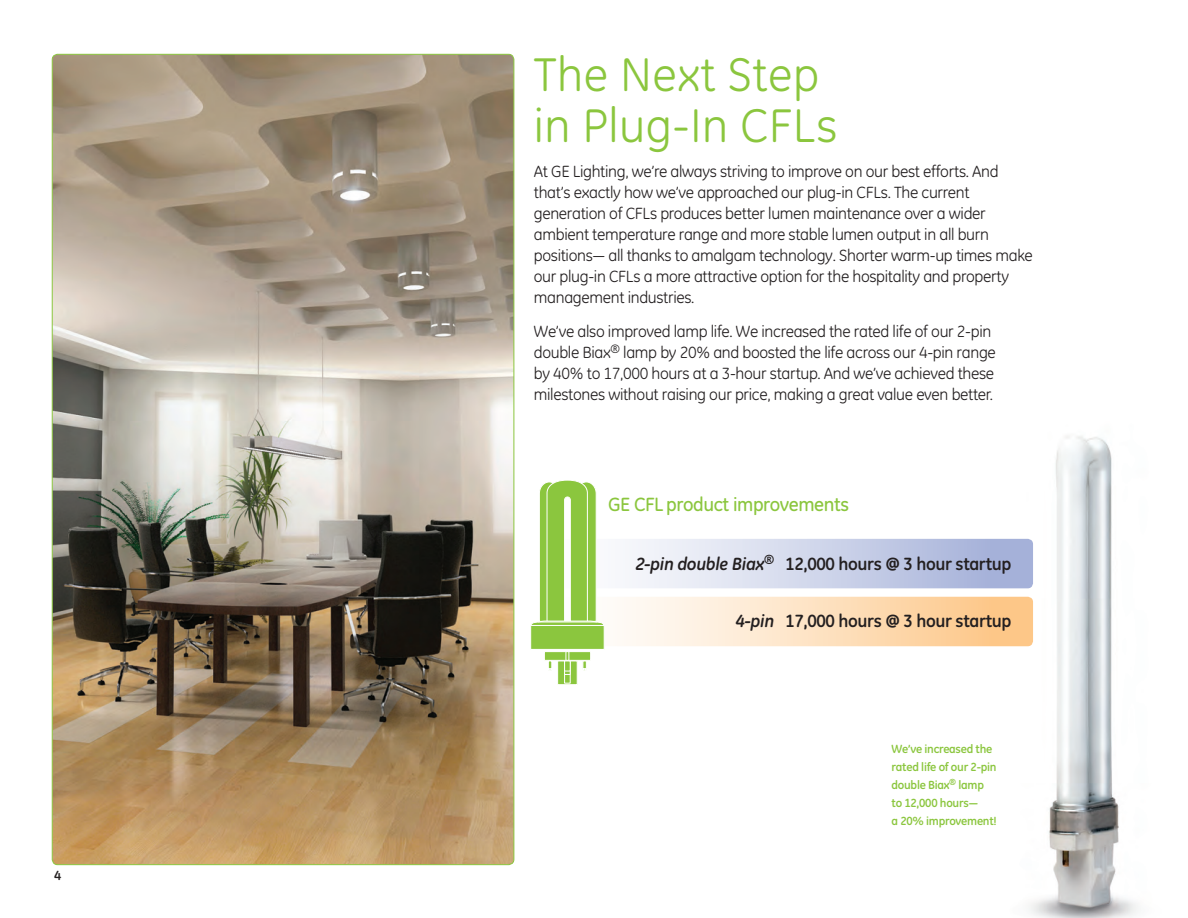
<style>
.page{position:relative;width:1188px;height:918px;background:#fff}
.page>*{position:absolute;margin:0;border:0;box-sizing:border-box;transform-origin:0 0}
.t1{font:48px/51px "GE Inspira";letter-spacing:.01em;color:#8bc63e}
.t2{font:500 19.5px "GE Inspira";letter-spacing:-.02em;color:#8bc63e}
.t3{font:700 18px "GE Inspira";letter-spacing:-.02em;color:#231f20}
.t4{font:16.5px/21px "GE Inspira";letter-spacing:-.02em;color:#231f20}
.t5{font:700 13.5px "GE Inspira";color:#231f20}
.t6{font:700 12px/18px "GE Inspira";letter-spacing:-.02em;color:#8bc63e}
.s1{font-style:italic}
</style>
<div class="page">
<img style="left:52px;top:54px;width:462px;height:810px">
<img style="left:994px;top:436px;width:144px;height:482px">
<svg style="left:547px;top:539px;width:486px;height:49px;background:#ccd2e9"></svg>
<svg style="left:557px;top:596px;width:476px;height:50px;background:#fde0bd"></svg>
<div style="left:557px;top:660px;width:20px;height:25px;background:#8bc63e;border:1px solid #fff"></div>
<svg style="left:564px;top:675px;width:6px;height:8px"></svg>
<svg style="left:564px;top:671px;width:6px;height:4px"></svg>
<svg style="left:530px;top:480px;width:95px;height:191px"></svg>
<hr style="left:538px;top:621px;width:59px;height:1px;background:#fff">
<hr style="left:531px;top:625px;width:73px;height:1px;background:#fff">
<p class="t5" style="left:54px;top:866px;width:9px">4</p>
<h1 class="t1" style="left:534px;top:49px;width:305px">The Next Step in Plug-In CFLs</h1>
<p class="t4" style="left:534px;top:160px;width:500px">At GE Lighting, we’re always striving to improve on our best efforts. And that’s exactly how we’ve approached our plug-in CFLs. The current generation of CFLs produces better lumen maintenance over a wider ambient temperature range and more stable lumen output in all burn positions— all thanks to amalgam technology. Shorter warm-up times make our plug-in CFLs a more attractive option for the hospitality and property management industries.</p>
<p class="t4" style="left:534px;top:321px;width:463px">We’ve also improved lamp life. We increased the rated life of our 2-pin double Biax<sup>®</sup> lamp by 20% and boosted the life across our 4-pin range by 40% to 17,000 hours at a 3-hour startup. And we’ve achieved these milestones without raising our price, making a great value even better.</p>
<p class="t2" style="left:608px;top:493px;width:243px">GE CFL product improvements</p>
<p class="t3" style="left:636px;top:552px;width:377px"><span class="s1">2-pin double Biax</span><sup>®</sup> 12,000 hours @ 3 hour startup</p>
<p class="t3" style="left:735px;top:609px;width:277px"><span class="s1">4-pin</span> 17,000 hours @ 3 hour startup</p>
<p class="t6" style="left:891px;top:740px;width:107px">We’ve increased the rated life of our 2-pin double Biax<sup>®</sup> lamp to 12,000 hours—<br>a 20% improvement!</p>
</div>
